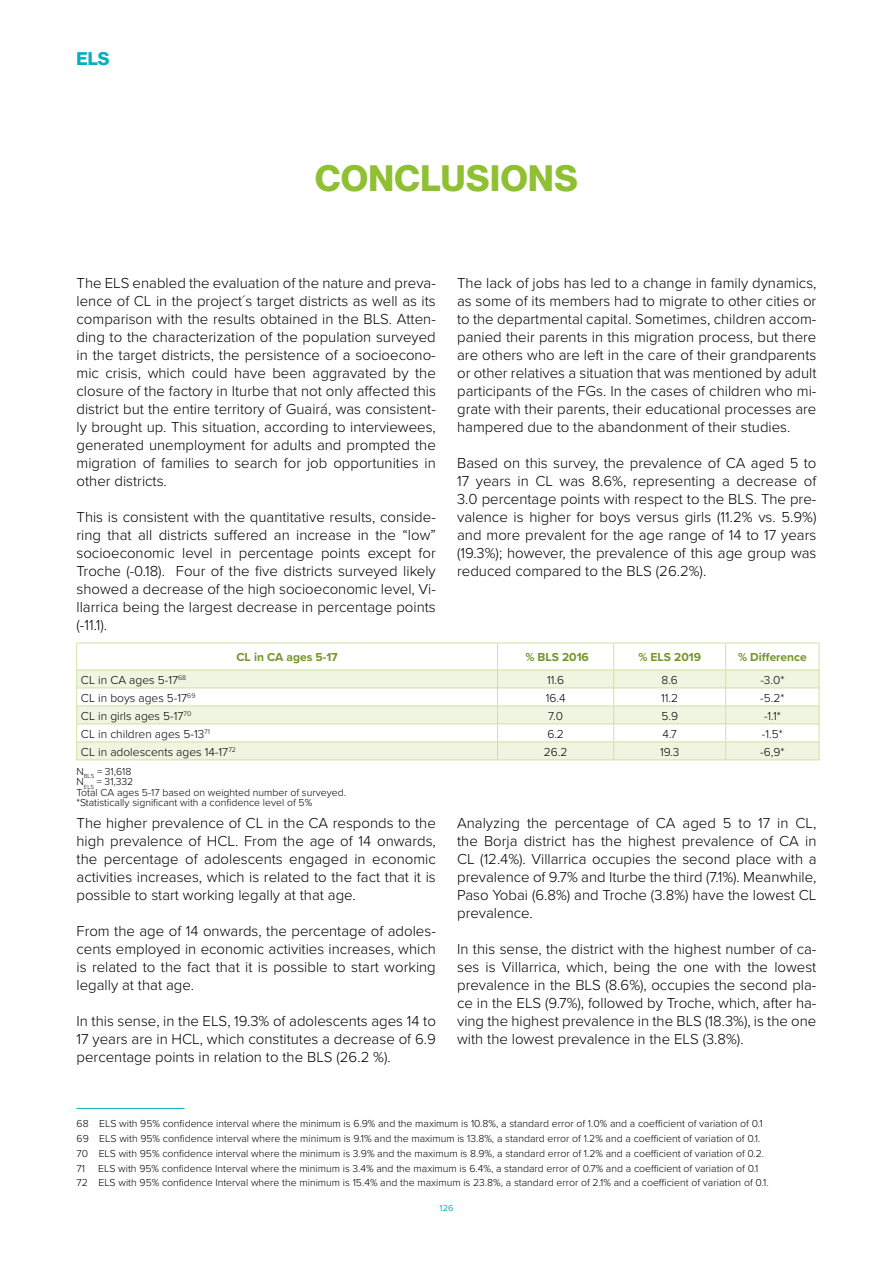
<style>
.page{position:relative;width:893px;height:1263px;background:#fff}
.page>*{position:absolute;margin:0;border:0;box-sizing:border-box;transform-origin:0 0}
.t1{font:36px "N Haas Grotesk DS Pro 75 Bd";letter-spacing:.015em;color:#8fc034}
.t2{font:18px "N Haas Grotesk DS Pro 75 Bd";color:#07afbe}
.t3{font:300 15px/18px "Proxima Nova";color:#000;text-align:justify}
.t4{font:300 12px "Proxima Nova";color:#000}
.t5{font:700 12px "Proxima Nova";color:#73952a}
.t6{font:300 10.5px/14.7px "Proxima Nova";color:#000}
.t7{font:9px "Proxima Nova";color:#07afbe}
</style>
<div class="page">
<hr style="left:77px;top:1108px;width:108px;height:1px;background:#07afbe">
<svg style="left:76px;top:643px;width:744px;height:117px"></svg>
<hr style="left:77px;top:760px;width:420px;height:1px;background:#d1e19f">
<hr style="left:497px;top:760px;width:117px;height:1px;background:#d1e19f">
<hr style="left:614px;top:760px;width:112px;height:1px;background:#d1e19f">
<hr style="left:726px;top:760px;width:93px;height:1px;background:#d1e19f">
<p class="t2" style="left:77px;top:48px;width:35px">ELS</p>
<h1 class="t1" style="left:315px;top:158px;width:264px">CONCLUSIONS</h1>
<p class="t3" style="left:77px;top:273px;width:361px">The ELS enabled the evaluation of the nature and preva&shy;lence of CL in the project´s target districts as well as its comparison with the results obtained in the BLS. Atten&shy;ding to the characterization of the population surveyed in the target districts, the persistence of a socioecono&shy;mic crisis, which could have been aggravated by the closure of the factory in Iturbe that not only affected this district but the entire territory of Guairá, was consistent&shy;ly brought up. This situation, according to interviewees, generated unemployment for adults and prompted the migration of families to search for job opportunities in other districts.</p>
<p class="t3" style="left:77px;top:507px;width:361px">This is consistent with the quantitative results, conside&shy;ring that all districts suffered an increase in the “low” socioeconomic level in percentage points except for Troche (-0.18). Four of the five districts surveyed likely showed a decrease of the high socioeconomic level, Vi&shy;llarrica being the largest decrease in percentage points (-11.1).</p>
<p class="t3" style="left:457px;top:273px;width:361px">The lack of jobs has led to a change in family dynamics, as some of its members had to migrate to other cities or to the departmental capital. Sometimes, children accom&shy;panied their parents in this migration process, but there are others who are left in the care of their grandparents or other relatives a situation that was mentioned by adult participants of the FGs. In the cases of children who mi&shy;grate with their parents, their educational processes are hampered due to the abandonment of their studies.</p>
<p class="t3" style="left:457px;top:453px;width:361px">Based on this survey, the prevalence of CA aged 5 to 17 years in CL was 8.6%, representing a decrease of 3.0 percentage points with respect to the BLS. The pre&shy;valence is higher for boys versus girls (11.2% vs. 5.9%) and more prevalent for the age range of 14 to 17 years (19.3%); however, the prevalence of this age group was reduced compared to the BLS (26.2%).</p>
<p class="t5" style="left:236px;top:648px;width:103px">CL in CA ages 5-17</p>
<p class="t5" style="left:525px;top:648px;width:65px">% BLS 2016</p>
<p class="t5" style="left:638px;top:648px;width:64px">% ELS 2019</p>
<p class="t5" style="left:738px;top:648px;width:70px">% Difference</p>
<p class="t4" style="left:81px;top:671px;width:107px">CL in CA ages 5-17<sup>68</sup></p>
<p class="t4" style="left:547px;top:671px;width:19px">11.6</p>
<p class="t4" style="left:661px;top:671px;width:18px">8.6</p>
<p class="t4" style="left:760px;top:671px;width:26px">-3.0*</p>
<p class="t4" style="left:81px;top:689px;width:116px">CL in boys ages 5-17<sup>69</sup></p>
<p class="t4" style="left:546px;top:689px;width:21px">16.4</p>
<p class="t4" style="left:661px;top:689px;width:19px">11.2</p>
<p class="t4" style="left:760px;top:689px;width:26px">-5.2*</p>
<p class="t4" style="left:81px;top:707px;width:112px">CL in girls ages 5-17<sup>70</sup></p>
<p class="t4" style="left:548px;top:707px;width:16px">7.0</p>
<p class="t4" style="left:661px;top:707px;width:18px">5.9</p>
<p class="t4" style="left:764px;top:707px;width:18px">-1.1*</p>
<p class="t4" style="left:81px;top:725px;width:130px">CL in children ages 5-13<sup>71</sup></p>
<p class="t4" style="left:547px;top:725px;width:18px">6.2</p>
<p class="t4" style="left:662px;top:725px;width:16px">4.7</p>
<p class="t4" style="left:762px;top:725px;width:22px">-1.5*</p>
<p class="t4" style="left:81px;top:743px;width:156px">CL in adolescents ages 14-17<sup>72</sup></p>
<p class="t4" style="left:544px;top:743px;width:25px">26.2</p>
<p class="t4" style="left:660px;top:743px;width:21px">19.3</p>
<p class="t4" style="left:760px;top:743px;width:26px">-6,9*</p>
<p class="t6" style="left:77px;top:765px;width:271px;line-height:10.5px">N<sub>BLS</sub> = 31,618<br>N<sub>ELS</sub> = 31,332<br>Total CA ages 5-17 based on weighted number of surveyed. *Statistically significant with a confidence level of 5%</p>
<p class="t3" style="left:77px;top:813px;width:361px">The higher prevalence of CL in the CA responds to the high prevalence of HCL. From the age of 14 onwards, the percentage of adolescents engaged in economic activities increases, which is related to the fact that it is possible to start working legally at that age.</p>
<p class="t3" style="left:77px;top:921px;width:361px">From the age of 14 onwards, the percentage of adoles&shy;cents employed in economic activities increases, which is related to the fact that it is possible to start working legally at that age.</p>
<p class="t3" style="left:77px;top:1011px;width:361px">In this sense, in the ELS, 19.3% of adolescents ages 14 to 17 years are in HCL, which constitutes a decrease of 6.9 percentage points in relation to the BLS (26.2 %).</p>
<p class="t3" style="left:457px;top:813px;width:361px">Analyzing the percentage of CA aged 5 to 17 in CL, the Borja district has the highest prevalence of CA in CL (12.4%). Villarrica occupies the second place with a prevalence of 9.7% and Iturbe the third (7.1%). Meanwhile, Paso Yobai (6.8%) and Troche (3.8%) have the lowest CL prevalence.</p>
<p class="t3" style="left:457px;top:939px;width:361px">In this sense, the district with the highest number of ca&shy;ses is Villarrica, which, being the one with the lowest prevalence in the BLS (8.6%), occupies the second pla&shy;ce in the ELS (9.7%), followed by Troche, which, after ha&shy;ving the highest prevalence in the BLS (18.3%), is the one with the lowest prevalence in the ELS (3.8%).</p>
<p class="t6" style="left:77px;top:1116px;width:689px">68 ELS with 95% confidence interval where the minimum is 6.9% and the maximum is 10.8%, a standard error of 1.0% and a coefficient of variation of 0.1<br>69 ELS with 95% confidence interval where the minimum is 9.1% and the maximum is 13.8%, a standard error of 1.2% and a coefficient of variation of 0.1.<br>70 ELS with 95% confidence interval where the minimum is 3.9% and the maximum is 8.9%, a standard error of 1.2% and a coefficient of variation of 0.2.<br>71</p>
<p class="t6" style="left:77px;top:1160px;width:694px;text-indent:22px">ELS with 95% confidence Interval where the minimum is 3.4% and the maximum is 6.4%, a standard error of 0.7% and a coefficient of variation of 0.1<br>72 ELS with 95% confidence Interval where the minimum is 15.4% and the maximum is 23.8%, a standard error of 2.1% and a coefficient of variation of 0.1.</p>
<p class="t7" style="left:440px;top:1201px;width:15px">126</p>
</div>
